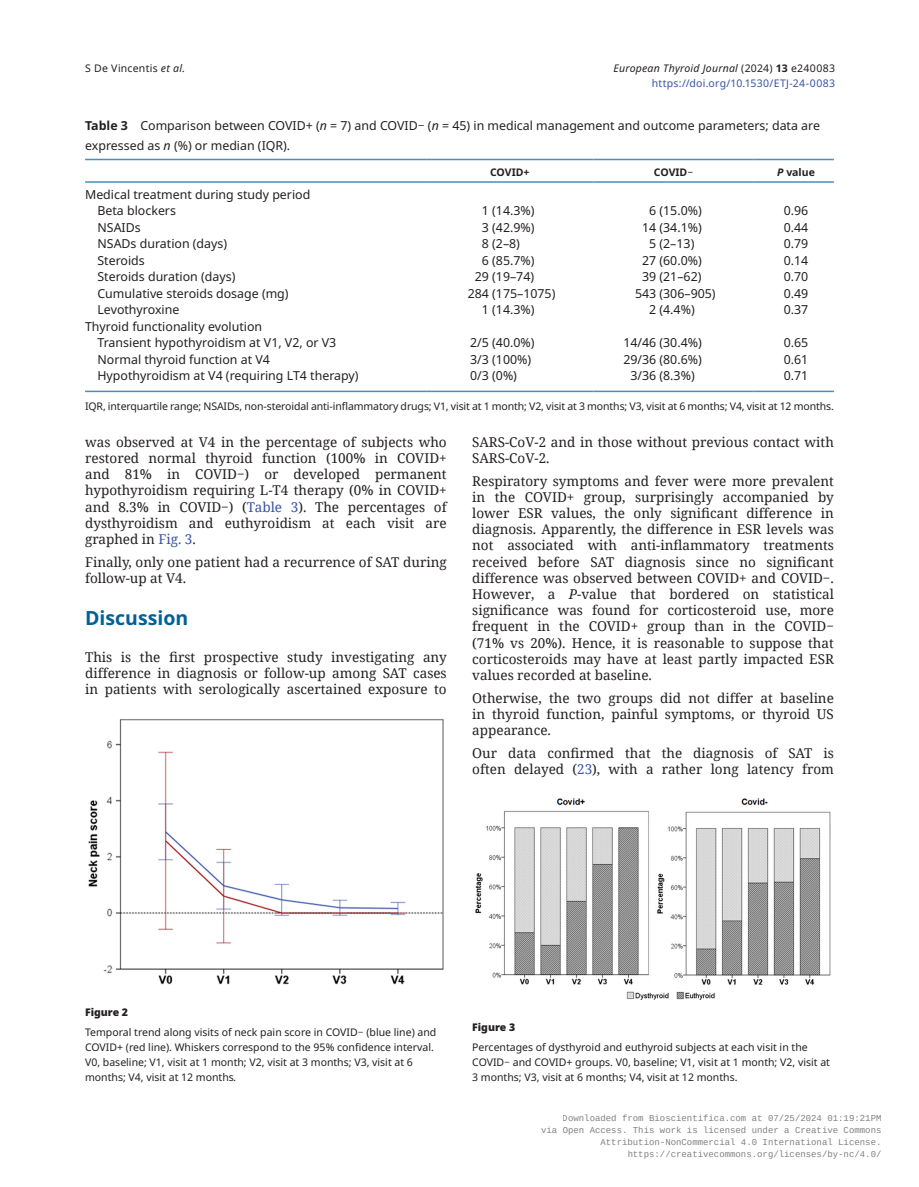
<style>
.page{position:relative;width:919px;height:1187px;background:#fff}
.page>*{position:absolute;margin:0;border:0;box-sizing:border-box;transform-origin:0 0}
.t1{font:700 19.5px "Noto Sans";color:#006196}
.TXI{font:13.5px/16.2px "Noto Serif";color:#231f20;text-align:justify}
.TXT{font:13.5px/16.2px "Noto Serif";color:#231f20;text-align:justify}
.TB{font:12.3px "Noto Sans";color:#231f20}
.TB_1{font:12.3px "Noto Sans";color:#231f20}
.TC{font:12.3px/19.5px "Noto Sans";color:#231f20}
.TB_Bot_Rule_1{font:12.3px "Noto Sans";color:#231f20}
.TB_Bot_Rule{font:12.3px "Noto Sans";color:#231f20}
.FC{font:10.5px/15px "Noto Sans";color:#231f20}
.TFN_F{font:10.5px "Noto Sans";letter-spacing:-.01em;color:#231f20}
.t2{font:10.5px/15px "Noto Sans";letter-spacing:.025em;color:#3853a3;text-align:right}
.TCH{font:700 10.5px "Noto Sans";color:#231f20}
.FC-2{font:10.5px "Noto Sans";letter-spacing:.02em;color:#231f20}
.FC-3{font:900 10.5px "Noto Sans";color:#231f20}
.t3{font:9px/12px "Liberation Mono";color:rgb(0 0 0/.5);text-align:right}
.s1{font-style:italic}
.s2{font-style:italic;color:#231f20}
.s3{color:#231f20}
.s4{font-weight:700;color:#231f20}
.s5{font-weight:700}
.s6{font-family:"Noto Serif"}
.s7{color:#3853a3}
</style>
<div class="page">
<hr style="left:85px;top:159px;width:341px;height:1px;background:#4a8fb5">
<hr style="left:426px;top:159px;width:167px;height:1px;background:#4a8fb5">
<hr style="left:593px;top:159px;width:160px;height:1px;background:#4a8fb5">
<hr style="left:753px;top:159px;width:80px;height:1px;background:#4a8fb5">
<hr style="left:85px;top:181px;width:341px;height:2px;background:#4a8fb5">
<hr style="left:426px;top:181px;width:167px;height:2px;background:#4a8fb5">
<hr style="left:593px;top:181px;width:160px;height:2px;background:#4a8fb5">
<hr style="left:753px;top:181px;width:80px;height:2px;background:#4a8fb5">
<hr style="left:85px;top:390px;width:341px;height:2px;background:#4a8fb5">
<hr style="left:426px;top:390px;width:167px;height:2px;background:#4a8fb5">
<hr style="left:593px;top:390px;width:160px;height:2px;background:#4a8fb5">
<hr style="left:753px;top:390px;width:80px;height:2px;background:#4a8fb5">
<img style="left:88px;top:719px;width:356px;height:266px">
<img style="left:475px;top:798px;width:356px;height:202px">
<p class="FC-2" style="left:85px;top:62px;width:101px">S De Vincentis <span class="s1">et al.</span></p>
<p class="t2" style="left:613px;top:61px;width:223px"><span class="s2">European Thyroid Journal</span> <span class="s3">(2024)</span> <span class="s4">13</span> <span class="s3">e240083 </span>https://doi.org/10.1530/ETJ-24-0083</p>
<p class="TC" style="left:85px;top:116px;width:736px"><span class="s5">Table 3</span> Comparison between COVID+ (<span class="s1">n</span> = 7) and COVID<span class="s6">−</span> (<span class="s1">n</span> = 45) in medical management and outcome parameters; data are expressed as <span class="s1">n</span> (%) or median (IQR).</p>
<p class="TCH" style="left:490px;top:166px;width:41px">COVID+</p>
<p class="TCH" style="left:654px;top:166px;width:41px">COVID<span class="s6">−</span></p>
<p class="TCH" style="left:777px;top:166px;width:39px"><span class="s1">P</span> value</p>
<p class="TB" style="left:85px;top:187px;width:227px">Medical treatment during study period</p>
<p class="TB_1" style="left:97px;top:203px;width:80px">Beta blockers</p>
<p class="TB" style="left:482px;top:203px;width:54px">1 (14.3%)</p>
<p class="TB" style="left:649px;top:203px;width:54px">6 (15.0%)</p>
<p class="TB" style="left:783px;top:203px;width:26px">0.96</p>
<p class="TB_1" style="left:97px;top:220px;width:45px">NSAIDs</p>
<p class="TB" style="left:482px;top:220px;width:54px">3 (42.9%)</p>
<p class="TB" style="left:642px;top:220px;width:61px">14 (34.1%)</p>
<p class="TB" style="left:783px;top:220px;width:26px">0.44</p>
<p class="TB_1" style="left:97px;top:236px;width:131px">NSADs duration (days)</p>
<p class="TB" style="left:482px;top:236px;width:40px">8 (2–8)</p>
<p class="TB" style="left:649px;top:236px;width:47px">5 (2–13)</p>
<p class="TB" style="left:783px;top:236px;width:26px">0.79</p>
<p class="TB_1" style="left:97px;top:253px;width:49px">Steroids</p>
<p class="TB" style="left:482px;top:253px;width:54px">6 (85.7%)</p>
<p class="TB" style="left:642px;top:253px;width:61px">27 (60.0%)</p>
<p class="TB" style="left:783px;top:253px;width:26px">0.14</p>
<p class="TB_1" style="left:97px;top:269px;width:139px">Steroids duration (days)</p>
<p class="TB" style="left:475px;top:269px;width:61px">29 (19–74)</p>
<p class="TB" style="left:642px;top:269px;width:61px">39 (21–62)</p>
<p class="TB" style="left:783px;top:269px;width:26px">0.70</p>
<p class="TB_1" style="left:97px;top:286px;width:193px">Cumulative steroids dosage (mg)</p>
<p class="TB" style="left:467px;top:286px;width:89px">284 (175–1075)</p>
<p class="TB" style="left:635px;top:286px;width:82px">543 (306–905)</p>
<p class="TB" style="left:783px;top:286px;width:26px">0.49</p>
<p class="TB_1" style="left:97px;top:302px;width:83px">Levothyroxine</p>
<p class="TB" style="left:482px;top:302px;width:54px">1 (14.3%)</p>
<p class="TB" style="left:649px;top:302px;width:47px">2 (4.4%)</p>
<p class="TB" style="left:783px;top:302px;width:26px">0.37</p>
<p class="TB" style="left:85px;top:319px;width:178px">Thyroid functionality evolution</p>
<p class="TB_1" style="left:97px;top:335px;width:240px">Transient hypothyroidism at V1, V2, or V3</p>
<p class="TB" style="left:470px;top:335px;width:66px">2/5 (40.0%)</p>
<p class="TB" style="left:623px;top:335px;width:80px">14/46 (30.4%)</p>
<p class="TB" style="left:783px;top:335px;width:26px">0.65</p>
<p class="TB_1" style="left:97px;top:352px;width:174px">Normal thyroid function at V4</p>
<p class="TB" style="left:470px;top:352px;width:62px">3/3 (100%)</p>
<p class="TB" style="left:623px;top:352px;width:80px">29/36 (80.6%)</p>
<p class="TB" style="left:783px;top:352px;width:26px">0.61</p>
<p class="TB_Bot_Rule_1" style="left:97px;top:368px;width:262px">Hypothyroidism at V4 (requiring LT4 therapy)</p>
<p class="TB_Bot_Rule" style="left:470px;top:368px;width:48px">0/3 (0%)</p>
<p class="TB_Bot_Rule" style="left:630px;top:368px;width:66px">3/36 (8.3%)</p>
<p class="TB_Bot_Rule" style="left:783px;top:368px;width:26px">0.71</p>
<p class="TFN_F" style="left:85px;top:400px;width:750px">IQR, interquartile range; NSAIDs, non-steroidal anti-inflammatory drugs; V1, visit at 1 month; V2, visit at 3 months; V3, visit at 6 months; V4, visit at 12 months.</p>
<p class="TXI" style="left:85px;top:433px;width:363px">was observed at V4 in the percentage of subjects who restored normal thyroid function (100% in COVID+ and 81% in COVID−) or developed permanent hypothyroidism requiring L-T4 therapy (0% in COVID+ and 8.3% in COVID−) (<span class="s7">Table 3</span>). The percentages of dysthyroidism and euthyroidism at each visit are graphed in <span class="s7">Fig. 3</span>.</p>
<p class="TXI" style="left:85px;top:553px;width:363px">Finally, only one patient had a recurrence of SAT during follow-up at V4.</p>
<h1 class="t1" style="left:85px;top:606px;width:105px">Discussion</h1>
<p class="TXT" style="left:85px;top:648px;width:363px">This is the first prospective study investigating any difference in diagnosis or follow-up among SAT cases in patients with serologically ascertained exposure to</p>
<p class="TXT" style="left:472px;top:433px;width:363px">SARS-CoV-2 and in those without previous contact with<br>SARS-CoV-2.</p>
<p class="TXI" style="left:472px;top:472px;width:363px">Respiratory symptoms and fever were more prevalent in the COVID+ group, surprisingly accompanied by lower ESR values, the only significant difference in diagnosis. Apparently, the difference in ESR levels was not associated with anti-inflammatory treatments received before SAT diagnosis since no significant difference was observed between COVID+ and COVID−.<br>However, a <span class="s1">P</span>-value that bordered on statistical significance was found for corticosteroid use, more frequent in the COVID+ group than in the COVID− (71% vs 20%). Hence, it is reasonable to suppose that corticosteroids may have at least partly impacted ESR values recorded at baseline.</p>
<p class="TXI" style="left:472px;top:689px;width:363px">Otherwise, the two groups did not differ at baseline in thyroid function, painful symptoms, or thyroid US appearance.</p>
<p class="TXI" style="left:472px;top:744px;width:363px">Our data confirmed that the diagnosis of SAT is often delayed (<span class="s7">23</span>), with a rather long latency from</p>
<p class="FC-3" style="left:85px;top:1004px;width:44px">Figure 2</p>
<p class="FC" style="left:85px;top:1024px;width:353px">Temporal trend along visits of neck pain score in COVID<span class="s6">−</span> (blue line) and COVID+ (red line). Whiskers correspond to the 95% confidence interval.<br>V0, baseline; V1, visit at 1 month; V2, visit at 3 months; V3, visit at 6 months; V4, visit at 12 months<span class="s1">.</span></p>
<p class="FC-3" style="left:472px;top:1019px;width:44px">Figure 3</p>
<p class="FC" style="left:472px;top:1039px;width:359px">Percentages of dysthyroid and euthyroid subjects at each visit in the<br>COVID<span class="s6">−</span> and COVID+ groups. V0, baseline; V1, visit at 1 month; V2, visit at<br>3 months; V3, visit at 6 months; V4, visit at 12 months.</p>
<p class="t3" style="left:541px;top:1112px;width:342px">Downloaded from Bioscientifica.com at 07/25/2024 01:19:21PM<br>via Open Access. This work is licensed under a Creative Commons Attribution-NonCommercial 4.0 International License. https://creativecommons.org/licenses/by-nc/4.0/</p>
</div>
